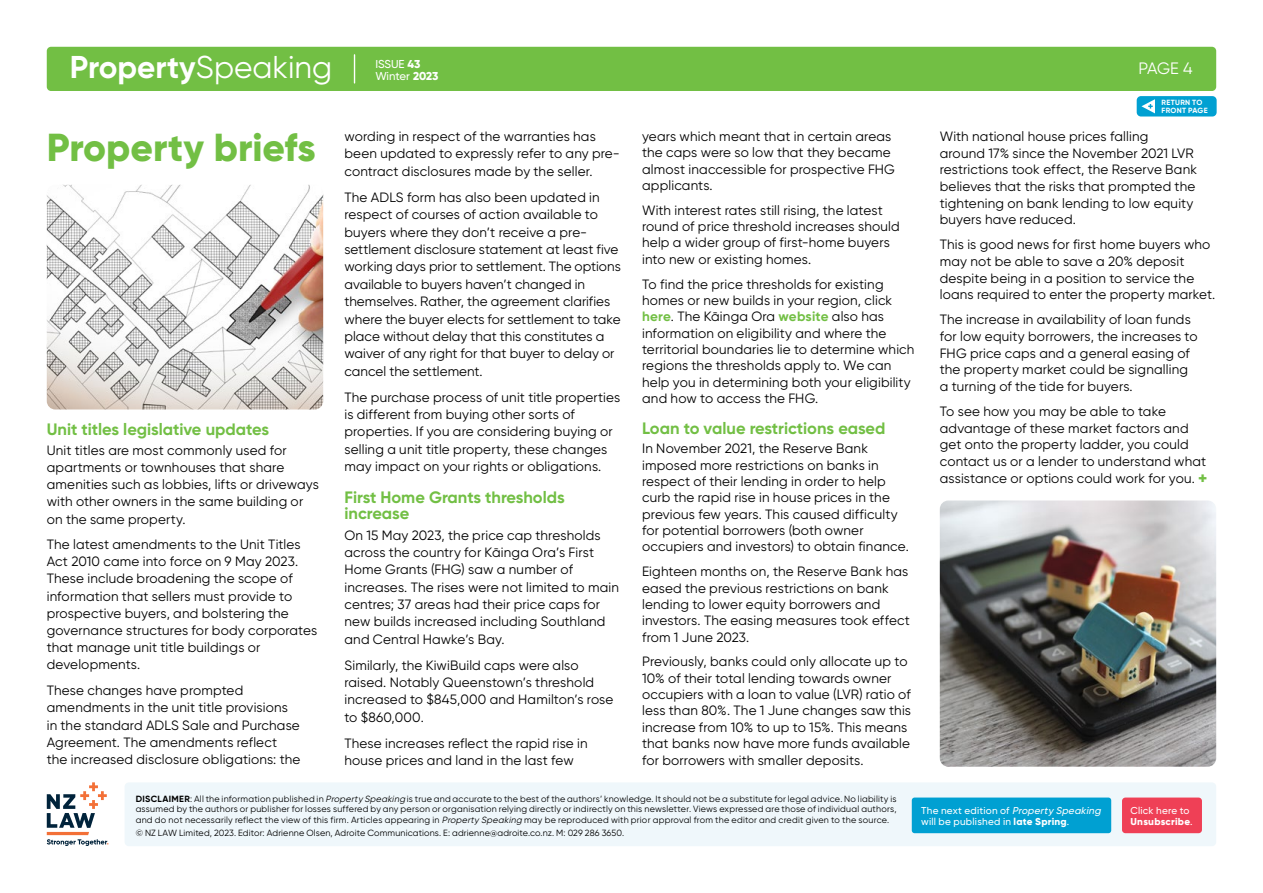
<style>
.page{position:relative;width:1263px;height:893px;background:#fff}
.page>*{position:absolute;margin:0;border:0;box-sizing:border-box;transform-origin:0 0}
.t1{font:800 39px "Gilroy";color:#72bf44}
.t2{font:700 31.5px "Gilroy";color:#fff}
.t3{font:700 16.5px/16.5px "Gilroy";color:#72bf44}
.t4{font:16.5px "Gilroy";color:#fff}
.t5{font:13.5px/16.4px "Gilroy";letter-spacing:.01em;color:#000}
.t6{font:500 11.4px/12.5px "Gilroy";color:#fff}
.t7{font:500 10.05px/10.9px "Gilroy";letter-spacing:.025em;color:#fff}
.t8{font:9px/10.5px "Gilroy";letter-spacing:.015em;color:#000;text-align:justify}
.t9{font:700 7.5px/7.5px "Gilroy";letter-spacing:.035em;color:#fff}
.s1{font-weight:400}
.s2{font-weight:800}
.s3{font-weight:700;color:#72bf44}
.s4{font-weight:800;font-size:16.5px;color:#72bf44}
.s5{font-weight:700}
.s6{font-style:italic}
</style>
<div class="page">
<div style="left:47px;top:47px;width:1169px;height:44px;background:#72bf44;border-radius:4px"></div>
<svg style="left:354px;top:55px;width:1px;height:28px"></svg>
<div style="left:1137px;top:96px;width:79px;height:21px;background:#00a0d2;border-radius:4px"></div>
<svg style="left:1141px;top:99px;width:14px;height:14px"></svg>
<div style="left:125px;top:782px;width:1091px;height:64px;background:#eff7fb;border-radius:4px"></div>
<div style="left:912px;top:797px;width:199px;height:36px;background:#00a0d2;border-radius:3px"></div>
<div style="left:1122px;top:797px;width:80px;height:36px;background:#ef4056;border-radius:3px"></div>
<svg style="left:47px;top:782px;width:61px;height:64px"></svg>
<img style="left:47px;top:185px;width:276px;height:224px">
<img style="left:940px;top:500px;width:276px;height:267px">
<h2 class="t2" style="left:70px;top:48px;width:264px">Property<span class="s1">Speaking</span></h2>
<p class="t4" style="left:1138px;top:58px;width:56px">PAGE 4</p>
<p class="t6" style="left:375px;top:57px;width:65px">ISSUE <span class="s2">43<br></span>Winter <span class="s2">2023</span></p>
<h1 class="t1" style="left:47px;top:123px;width:270px">Property briefs</h1>
<p class="t3" style="left:47px;top:421px;width:224px">Unit titles legislative updates</p>
<p class="t5" style="left:47px;top:442px;width:274px;line-height:17.1px">Unit titles are most commonly used for apartments or townhouses that share amenities such as lobbies, lifts or driveways with other owners in the same building or on the same property.</p>
<p class="t5" style="left:47px;top:536px;width:272px;line-height:17.1px">The latest amendments to the Unit Titles Act 2010 came into force on 9 May 2023.<br>These include broadening the scope of information that sellers must provide to prospective buyers, and bolstering the governance structures for body corporates that manage unit title buildings or developments.</p>
<p class="t5" style="left:47px;top:682px;width:255px;line-height:17.2px">These changes have prompted amendments in the unit title provisions in the standard ADLS Sale and Purchase Agreement. The amendments reflect the increased disclosure obligations: the</p>
<p class="t5" style="left:344px;top:127px;width:277px;line-height:17.4px">wording in respect of the warranties has been updated to expressly refer to any pre&shy;contract disclosures made by the seller.</p>
<p class="t5" style="left:344px;top:188px;width:278px;line-height:17.4px">The ADLS form has also been updated in respect of courses of action available to buyers where they don’t receive a pre&shy;settlement disclosure statement at least five working days prior to settlement. The options available to buyers haven’t changed in themselves. Rather, the agreement clarifies where the buyer elects for settlement to take place without delay that this constitutes a waiver of any right for that buyer to delay or cancel the settlement.</p>
<p class="t5" style="left:344px;top:388px;width:277px;line-height:17.4px">The purchase process of unit title properties is different from buying other sorts of properties. If you are considering buying or selling a unit title property, these changes may impact on your rights or obligations.</p>
<p class="t3" style="left:344px;top:488px;width:222px">First Home Grants thresholds increase</p>
<p class="t5" style="left:344px;top:526px;width:276px;line-height:17.4px">On 15 May 2023, the price cap thresholds across the country for Kāinga Ora’s First Home Grants (FHG) saw a number of increases. The rises were not limited to main centres; 37 areas had their price caps for new builds increased including Southland and Central Hawke’s Bay.</p>
<p class="t5" style="left:344px;top:656px;width:270px;line-height:17.4px">Similarly, the KiwiBuild caps were also raised. Notably Queenstown’s threshold increased to $845,000 and Hamilton’s rose to $860,000.</p>
<p class="t5" style="left:344px;top:734px;width:245px;line-height:17.4px">These increases reflect the rapid rise in house prices and land in the last few</p>
<p class="t5" style="left:642px;top:128px;width:254px">years which meant that in certain areas the caps were so low that they became almost inaccessible for prospective FHG applicants.</p>
<p class="t5" style="left:642px;top:202px;width:259px">With interest rates still rising, the latest round of price threshold increases should help a wider group of first-home buyers into new or existing homes.</p>
<p class="t5" style="left:642px;top:276px;width:274px">To find the price thresholds for existing homes or new builds in your region, click <span class="s3">here</span>. The Kāinga Ora <span class="s3">website</span> also has information on eligibility and where the territorial boundaries lie to determine which regions the thresholds apply to. We can help you in determining both your eligibility and how to access the FHG.</p>
<p class="t3" style="left:642px;top:420px;width:245px">Loan to value restrictions eased</p>
<p class="t5" style="left:642px;top:440px;width:268px">In November 2021, the Reserve Bank imposed more restrictions on banks in respect of their lending in order to help curb the rapid rise in house prices in the previous few years. This caused difficulty for potential borrowers (both owner occupiers and investors) to obtain finance.</p>
<p class="t5" style="left:642px;top:563px;width:269px">Eighteen months on, the Reserve Bank has eased the previous restrictions on bank lending to lower equity borrowers and investors. The easing measures took effect from 1 June 2023.</p>
<p class="t5" style="left:642px;top:653px;width:270px">Previously, banks could only allocate up to 10% of their total lending towards owner occupiers with a loan to value (LVR) ratio of less than 80%. The 1 June changes saw this increase from 10% to up to 15%. This means that banks now have more funds available for borrowers with smaller deposits.</p>
<p class="t9" style="left:1161px;top:99px;width:48px">RETURN TO<br>FRONT PAGE</p>
<p class="t5" style="left:940px;top:128px;width:259px">With national house prices falling around 17% since the November 2021 LVR restrictions took effect, the Reserve Bank believes that the risks that prompted the tightening on bank lending to low equity buyers have reduced.</p>
<p class="t5" style="left:940px;top:236px;width:277px">This is good news for first home buyers who may not be able to save a 20% deposit despite being in a position to service the loans required to enter the property market.</p>
<p class="t5" style="left:940px;top:311px;width:259px">The increase in availability of loan funds for low equity borrowers, the increases to FHG price caps and a general easing of the property market could be signalling a turning of the tide for buyers.</p>
<p class="t5" style="left:940px;top:403px;width:269px">To see how you may be able to take advantage of these market factors and get onto the property ladder, you could contact us or a lender to understand what assistance or options could work for you. <span class="s4">+</span></p>
<p class="t8" style="left:136px;top:793px;width:762px"><span class="s5">DISCLAIMER</span>: All the information published in <span class="s6">Property Speaking</span> is true and accurate to the best of the authors’ knowledge. It should not be a substitute for legal advice. No liability is assumed by the authors or publisher for losses suffered by any person or organisation relying directly or indirectly on this newsletter. Views expressed are those of individual authors, and do not necessarily reflect the view of this firm. Articles appearing in <span class="s6">Property Speaking</span> may be reproduced with prior approval from the editor and credit given to the source.</p>
<p class="t8" style="left:136px;top:828px;width:490px">© NZ LAW Limited, 2023. Editor: Adrienne Olsen, Adroite Communications. E: adrienne@adroite.co.nz. M: 029 286 3650.</p>
<p class="t7" style="left:921px;top:804px;width:183px">T h e n ex t e d i t i o n o f <span class="s6">Property Speaking </span>will be published in <span class="s2">late Spring</span>.</p>
<p class="t7" style="left:1130px;top:804px;width:64px">Click here to<br><span class="s2">Unsubscribe</span>.</p>
</div>
